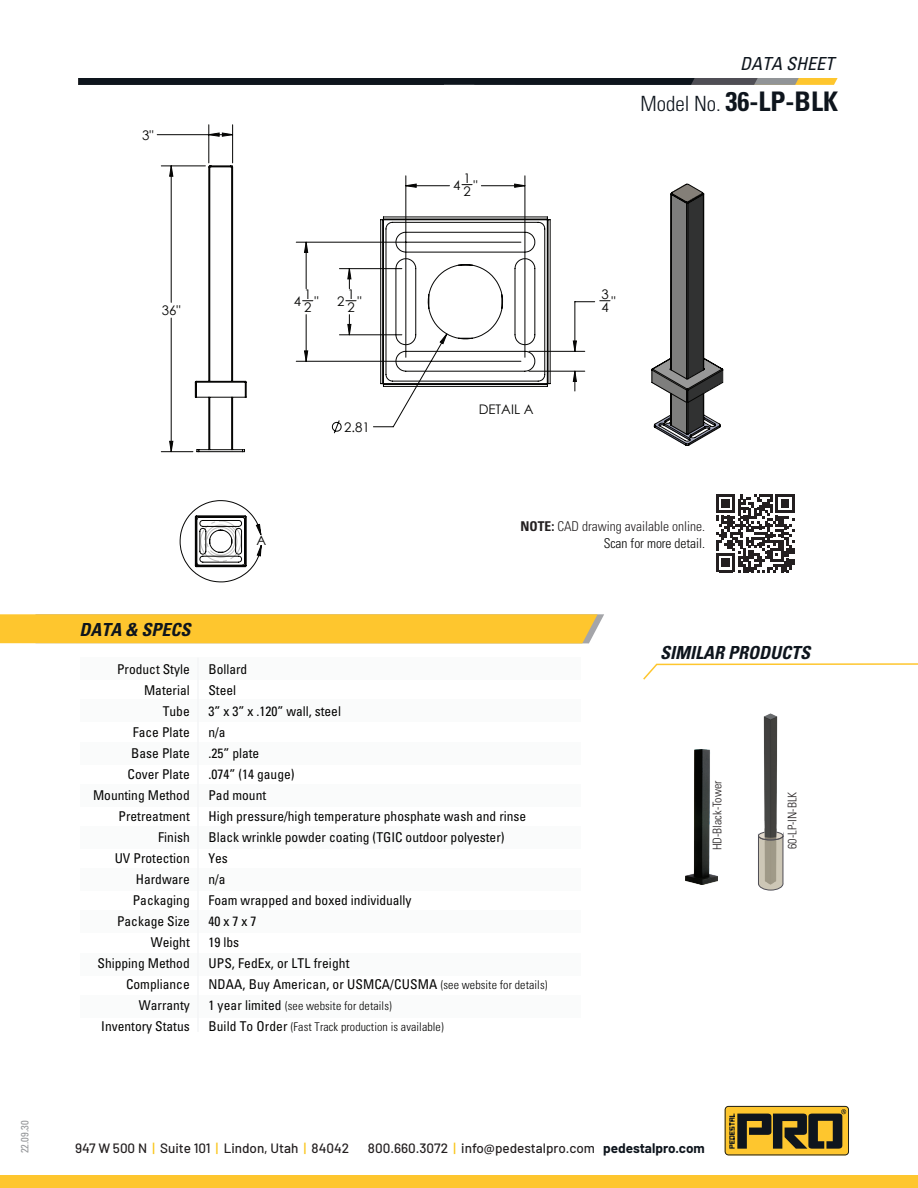
<style>
.page{position:relative;width:918px;height:1188px;background:#fff}
.page>*{position:absolute;margin:0;border:0;box-sizing:border-box;transform-origin:0 0}
.t1{font:700 condensed 27px "Univers LT Std";color:#0e151d}
.t2{font:italic 700 condensed 18px "Univers LT Std";color:#0e151d}
.t3{font:italic condensed 18px "Univers LT Std";color:#0e151d}
.t4{font:condensed 13.5px/21px "Univers LT Std";color:#050504;text-align:right}
.t5{font:500 13.5px "Barlow";color:#231f20}
.t6{font:300 condensed 13.5px/16.2px "Univers LT Std";color:#231f20;text-align:right}
.t7{font:13.2px/10.2px "Century Gothic";color:#050504}
.t8{font:300 condensed 12px/21px "Univers LT Std";letter-spacing:.005em;color:#050504}
.t9{font:300 condensed 12px "Univers LT Std";color:#231f20}
.t10{font:condensed 10.5px "Univers LT Std";color:#939598}
.s1{font-weight:300;font-size:21px}
.s2{font-weight:700}
.s3{color:#050504}
.s4{font-weight:300;font-size:12px}
.s5{font-weight:400;font-size:13.5px}
.s6{color:#fac417}
.s7{font-weight:700;color:#0e151d}
</style>
<div class="page">
<div style="left:80px;top:869px;width:501px;height:22px;background:#fafbfb"></div>
<div style="left:80px;top:826px;width:501px;height:23px;background:#fafbfb"></div>
<div style="left:80px;top:784px;width:501px;height:22px;background:#fafbfb"></div>
<div style="left:80px;top:742px;width:501px;height:22px;background:#fafbfb"></div>
<div style="left:80px;top:700px;width:501px;height:22px;background:#fafbfb"></div>
<div style="left:80px;top:657px;width:501px;height:23px;background:#fafbfb"></div>
<div style="left:80px;top:911px;width:501px;height:22px;background:#fafbfb"></div>
<div style="left:80px;top:953px;width:501px;height:22px;background:#fafbfb"></div>
<div style="left:80px;top:995px;width:501px;height:22px;background:#fafbfb"></div>
<div style="left:0;top:614px;width:604px;height:29px;background:#fec62e"></div>
<svg style="left:725px;top:1106px;width:124px;height:49px;background:#8c7226"></svg>
<svg style="left:643px;top:663px;width:275px;height:17px"></svg>
<svg style="left:79px;top:78px;width:759px;height:7px;background:#292b2a"></svg>
<div style="left:0;top:1176px;width:918px;height:12px;background:#fec62e"></div>
<hr style="left:197px;top:658px;width:2px;height:374px;background:#f4f5f6">
<img style="left:758px;top:713px;width:25px;height:122px">
<svg style="left:758px;top:837px;width:25px;height:53px"></svg>
<div style="left:758px;top:832px;width:25px;height:8px;border:1px solid #4f4e55;border-radius:50%"></div>
<img style="left:761px;top:827px;width:19px;height:11px">
<img style="left:686px;top:749px;width:31px;height:135px">
<svg style="left:170px;top:133px;width:406px;height:319px"></svg>
<svg style="left:194px;top:165px;width:53px;height:287px"></svg>
<svg style="left:651px;top:183px;width:73px;height:263px"></svg>
<svg style="left:180px;top:500px;width:82px;height:82px"></svg>
<svg style="left:380px;top:216px;width:171px;height:171px"></svg>
<svg style="left:716px;top:494px;width:78px;height:78px"></svg>
<p class="t10" style="left:18px;top:1153px;width:34px;rotate:-90deg">22.09.30</p>
<h2 class="t3" style="left:740px;top:52px;width:95px">DATA SHEET</h2>
<p class="t7" style="left:142px;top:130px;width:13px">3"</p>
<p class="t7" style="left:162px;top:305px;width:20px">36"</p>
<h2 class="t2" style="left:80px;top:618px;width:113px">DATA &amp; SPECS</h2>
<p class="t7" style="left:294px;top:296px;width:9px">4</p>
<p class="t7" style="left:304px;top:289px;width:16px">1<br>2"</p>
<p class="t7" style="left:337px;top:296px;width:9px">2</p>
<p class="t7" style="left:347px;top:289px;width:16px">1<br>2"</p>
<p class="t7" style="left:257px;top:535px;width:11px">A</p>
<p class="t7" style="left:344px;top:422px;width:27px">2.81</p>
<p class="t7" style="left:453px;top:180px;width:9px">4</p>
<p class="t7" style="left:463px;top:173px;width:16px">1<br>2"</p>
<p class="t7" style="left:479px;top:404px;width:56px">DETAIL A</p>
<h1 class="t1" style="left:640px;top:85px;width:199px"><span class="s1">Model No.</span> 36-LP-BLK</h1>
<p class="t7" style="left:601px;top:289px;width:16px">3<br>4"</p>
<p class="t6" style="left:521px;top:518px;width:186px"><span class="s2">NOTE:</span> CAD drawing available online.<br><span class="s3">Scan for more detail.</span></p>
<h2 class="t2" style="left:660px;top:641px;width:152px">SIMILAR PRODUCTS</h2>
<p class="t4" style="left:93px;top:658px;width:98px">Product Style<br>Material<br>Tube<br>Face Plate<br>Base Plate<br>Cover Plate<br>Mounting Method<br>Pretreatment<br>Finish<br>UV Protection<br>Hardware<br>Packaging<br>Package Size<br>Weight<br>Shipping Method<br>Compliance<br>Warranty<br>Inventory Status</p>
<p class="t4" style="left:208px;top:659px;width:340px;text-align:left">Bollard<br>Steel<br>3” x 3” x .120” wall, steel<br>n/a<br>.25” plate<br>.074” (14 gauge)<br>Pad mount<br>High pressure/high temperature phosphate wash and rinse<br>Black wrinkle powder coating (TGIC outdoor polyester)<br>Yes<br>n/a<br>Foam wrapped and boxed individually<br>40 x 7 x 7<br>19 lbs<br>UPS, FedEx, or LTL freight<br>NDAA, Buy American, or USMCA/CUSMA <span class="s4">(see website for details)</span></p>
<p class="t8" style="left:208px;top:995px;width:237px"><span class="s5">1 year limited</span> (see website for details)<br><span class="s5">Build To Order</span> (Fast Track production is available)</p>
<p class="t9" style="left:710px;top:850px;width:71px;rotate:-90deg">HD-Black-Tower</p>
<p class="t9" style="left:785px;top:849px;width:59px;rotate:-90deg">60-LP-IN-BLK</p>
<p class="t5" style="left:75px;top:1139px;width:276px">947 W 500 N <span class="s6">|</span> Suite 101 <span class="s6">|</span> Lindon, Utah <span class="s6">|</span> 84042</p>
<p class="t5" style="left:368px;top:1139px;width:338px">800.660.3072 <span class="s6">|</span> info@pedestalpro.com <span class="s7">pedestalpro.com</span></p>
</div>
